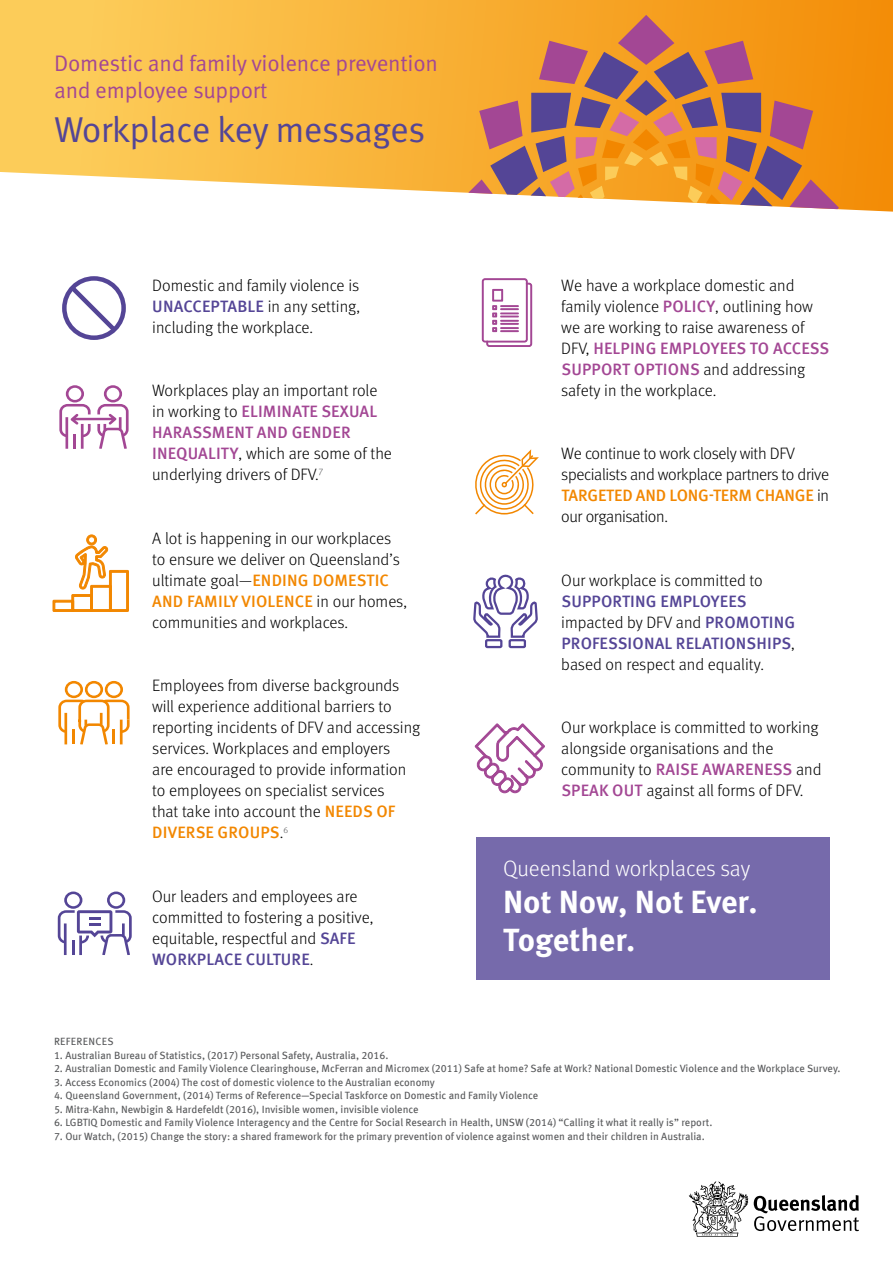
<style>
.page{position:relative;width:893px;height:1263px;background:#fff}
.page>*{position:absolute;margin:0;border:0;box-sizing:border-box;transform-origin:0 0}
.t1{font:36px "Meta Pro Norm";letter-spacing:-.025em;color:#544596}
.t2{font:700 31.95px/37.5px "Meta Pro";color:#fff}
.t3{font:22.5px/27px "Meta Pro Norm";letter-spacing:-.01em;color:#a34794}
.t4{font:300 22.2px "Meta Pro";color:#fff}
.t5{font:300 16.5px/21px "Meta OT";color:#000}
.t6{font:300 16.5px/21px "Meta OT";letter-spacing:-.02em;color:#000}
.t7{font:500 16.5px/21px "Meta OT";letter-spacing:.01em;color:#544596}
.t8{font:10.5px "Meta OT";color:#58595b}
.t9{font:10.5px "Meta OT";letter-spacing:.03em;color:#58595b}
.s1{font-weight:500;color:#544596}
.s2{font-weight:500;color:#a34794}
.s3{font-weight:500;color:#f28700}
.s4{font-weight:300;color:#000}
</style>
<div class="page">
<svg style="left:0;top:0;width:893px;height:212px;background:#fac35b"></svg>
<svg style="left:468px;top:15px;width:371px;height:194px;background:#cf874d"></svg>
<svg style="left:754px;top:1195px;width:105px;height:36px"></svg>
<svg style="left:689px;top:1181px;width:59px;height:56px"></svg>
<svg style="left:475px;top:449px;width:64px;height:66px"></svg>
<svg style="left:481px;top:278px;width:52px;height:69px"></svg>
<svg style="left:59px;top:385px;width:70px;height:64px"></svg>
<svg style="left:474px;top:723px;width:71px;height:70px"></svg>
<svg style="left:53px;top:535px;width:76px;height:77px"></svg>
<svg style="left:67px;top:282px;width:53px;height:53px"></svg>
<div style="left:62px;top:276px;width:64px;height:64px;border:4px solid #544596;border-radius:50%"></div>
<div style="left:485px;top:639px;width:17px;height:9px;border:2px solid #544596"></div>
<div style="left:509px;top:639px;width:17px;height:9px;border:2px solid #544596"></div>
<svg style="left:473px;top:574px;width:65px;height:64px"></svg>
<svg style="left:58px;top:681px;width:72px;height:64px"></svg>
<svg style="left:58px;top:891px;width:74px;height:64px"></svg>
<div style="left:476px;top:837px;width:354px;height:143px;background:#766aab"></div>
<h3 class="t3" style="left:54px;top:48px;width:386px">Domestic and family violence prevention and employee support</h3>
<h1 class="t1" style="left:54px;top:103px;width:373px">Workplace key messages</h1>
<p class="t5" style="left:152px;top:275px;width:209px;text-align:justify">Domestic and family violence is <span class="s1">UNACCEPTABLE</span> in any setting, including the workplace.</p>
<p class="t5" style="left:152px;top:380px;width:241px">Workplaces play an important role in working to <span class="s2">ELIMINATE SEXUAL<br>HARASSMENT AND GENDER<br>INEQUALITY</span>, which are some of the underlying drivers of DFV.<sup>7</sup></p>
<p class="t5" style="left:152px;top:528px;width:256px">A lot is happening in our workplaces to ensure we deliver on Queensland’s ultimate goal—<span class="s3">ENDING DOMESTIC AND FAMILY VIOLENCE</span> in our homes, communities and workplaces.</p>
<p class="t5" style="left:152px;top:675px;width:270px">Employees from diverse backgrounds will experience additional barriers to reporting incidents of DFV and accessing services. Workplaces and employers<br>are encouraged to provide information to employees on specialist services<br>that take into account the <span class="s3">NEEDS OF DIVERSE GROUPS</span>.<sup>6</sup></p>
<p class="t5" style="left:152px;top:886px;width:223px">Our leaders and employees are committed to fostering a positive, equitable, respectful and <span class="s1">SAFE<br>WORKPLACE CULTURE</span>.</p>
<p class="t5" style="left:561px;top:275px;width:270px">We have a workplace domestic and family violence <span class="s2">POLICY</span>, outlining how we are working to raise awareness of<br>DFV, <span class="s2">HELPING EMPLOYEES TO ACCESS<br>SUPPORT OPTIONS</span> and addressing safety in the workplace.</p>
<p class="t6" style="left:561px;top:443px;width:269px">We continue to work closely with DFV specialists and workplace partners to drive <span class="s3">TARGETED AND LONG-TERM CHANGE</span> in our organisation.</p>
<p class="t5" style="left:561px;top:570px;width:203px">Our workplace is committed to</p>
<p class="t7" style="left:561px;top:591px;width:235px">SUPPORTING EMPLOYEES <span class="s4">impacted by DFV and</span> PROMOTING<br>PROFESSIONAL RELATIONSHIPS<span class="s4">, based on respect and equality.</span></p>
<p class="t5" style="left:561px;top:717px;width:262px">Our workplace is committed to working alongside organisations and the community to <span class="s2">RAISE AWARENESS</span> and <span class="s2">SPEAK OUT</span> against all forms of DFV.</p>
<h3 class="t4" style="left:503px;top:852px;width:249px">Queensland workplaces say</h3>
<h2 class="t2" style="left:503px;top:881px;width:256px">Not Now, Not Ever.<br>Together.</h2>
<p class="t9" style="left:54px;top:1035px;width:61px">REFERENCES</p>
<p class="t8" style="left:54px;top:1048px;width:336px">1. Australian Bureau of Statistics, (2017) Personal Safety, Australia, 2016.</p>
<p class="t8" style="left:54px;top:1062px;width:788px">2. Australian Domestic and Family Violence Clearinghouse, McFerran and Micromex (2011) Safe at home? Safe at Work? National Domestic Violence and the Workplace Survey.</p>
<p class="t8" style="left:54px;top:1075px;width:382px">3. Access Economics (2004) The cost of domestic violence to the Australian economy</p>
<p class="t8" style="left:54px;top:1089px;width:486px">4. Queensland Government, (2014) Terms of Reference—Special Taskforce on Domestic and Family Violence</p>
<p class="t8" style="left:54px;top:1102px;width:366px">5. Mitra-Kahn, Newbigin &amp; Hardefeldt (2016), Invisible women, invisible violence</p>
<p class="t8" style="left:54px;top:1116px;width:660px">6. LGBTIQ Domestic and Family Violence Interagency and the Centre for Social Research in Health, UNSW (2014) “Calling it what it really is” report.</p>
<p class="t8" style="left:54px;top:1129px;width:652px">7. Our Watch, (2015) Change the story: a shared framework for the primary prevention of violence against women and their children in Australia.</p>
</div>
